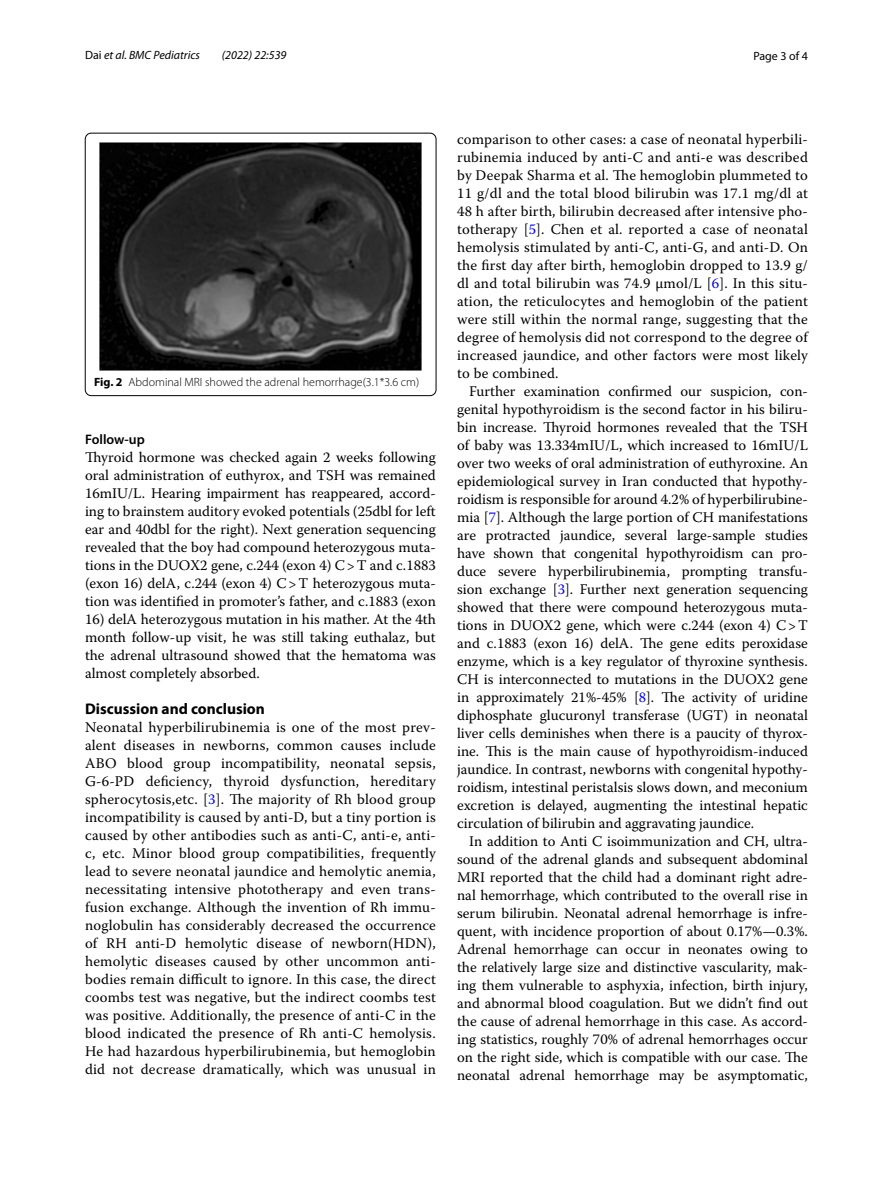
<style>
.page{position:relative;width:893px;height:1187px;background:#fff}
.page>*{position:absolute;margin:0;border:0;box-sizing:border-box;transform-origin:0 0}
.t1{font:700 15.45px "Myriad Pro";color:#000}
.t2{font:14.7px/18px "Warnock Pro";color:#000;text-align:justify}
.t3{font:600 13.8px "Myriad Pro";color:#000}
.t4{font:300 12px "Myriad Pro";color:#000}
.t5{font:italic 12px "Myriad Pro";color:#000}
.t6{font:12px "Myriad Pro";color:#000}
.s1{font-style:normal}
.s2{font-weight:700}
.s3{color:#00f}
</style>
<div class="page">
<img style="left:100px;top:142px;width:322px;height:229px">
<div style="left:85px;top:133px;width:351px;height:263px;border:1px solid #000;border-radius:6px"></div>
<p class="t5" style="left:85px;top:48px;width:116px"><span class="s1">Dai</span> et al. BMC Pediatrics</p>
<p class="t5" style="left:222px;top:48px;width:66px">(2022) 22:539</p>
<p class="t6" style="left:753px;top:48px;width:56px">Page 3 of 4</p>
<p class="t4" style="left:94px;top:375px;width:326px"><span class="s2">Fig. 2</span> Abdominal MRI showed the adrenal hemorrhage(3.1*3.6 cm)</p>
<p class="t3" style="left:85px;top:430px;width:61px">Follow‑up</p>
<p class="t2" style="left:85px;top:447px;width:352px">Thyroid hormone was checked again 2 weeks following oral administration of euthyrox, and TSH was remained 16mIU/L. Hearing impairment has reappeared, accord&shy;ing to brainstem auditory evoked potentials (25dbl for left ear and 40dbl for the right). Next generation sequencing revealed that the boy had compound heterozygous muta&shy;tions in the DUOX2 gene, c.244 (exon 4) C&gt;T and c.1883 (exon 16) delA, c.244 (exon 4) C&gt;T heterozygous muta&shy;tion was identified in promoter’s father, and c.1883 (exon</p>
<p class="t2" style="left:85px;top:609px;width:352px">16) delA heterozygous mutation in his mather. At the 4th month follow-up visit, he was still taking euthalaz, but the adrenal ultrasound showed that the hematoma was almost completely absorbed.</p>
<p class="t1" style="left:85px;top:698px;width:181px">Discussion and conclusion</p>
<p class="t2" style="left:85px;top:717px;width:352px">Neonatal hyperbilirubinemia is one of the most prev&shy;alent diseases in newborns, common causes include ABO blood group incompatibility, neonatal sepsis, G-6-PD deficiency, thyroid dysfunction, hereditary spherocytosis,etc. [<span class="s3">3</span>]. The majority of Rh blood group incompatibility is caused by anti-D, but a tiny portion is caused by other antibodies such as anti-C, anti-e, anti&shy;c, etc. Minor blood group compatibilities, frequently lead to severe neonatal jaundice and hemolytic anemia, necessitating intensive phototherapy and even trans&shy;fusion exchange. Although the invention of Rh immu&shy;noglobulin has considerably decreased the occurrence of RH anti-D hemolytic disease of newborn(HDN), hemolytic diseases caused by other uncommon anti&shy;bodies remain difficult to ignore. In this case, the direct coombs test was negative, but the indirect coombs test was positive. Additionally, the presence of anti-C in the blood indicated the presence of Rh anti-C hemolysis.<br>He had hazardous hyperbilirubinemia, but hemoglobin did not decrease dramatically, which was unusual in</p>
<p class="t2" style="left:457px;top:130px;width:352px">comparison to other cases: a case of neonatal hyperbili&shy;rubinemia induced by anti-C and anti-e was described by Deepak Sharma et al. The hemoglobin plummeted to 11 g/dl and the total blood bilirubin was 17.1 mg/dl at 48 h after birth, bilirubin decreased after intensive pho&shy;totherapy [<span class="s3">5</span>]. Chen et al. reported a case of neonatal hemolysis stimulated by anti-C, anti-G, and anti-D. On the first day after birth, hemoglobin dropped to 13.9 g/ dl and total bilirubin was 74.9 μmol/L [<span class="s3">6</span>]. In this situ&shy;ation, the reticulocytes and hemoglobin of the patient were still within the normal range, suggesting that the degree of hemolysis did not correspond to the degree of increased jaundice, and other factors were most likely to be combined.</p>
<p class="t2" style="left:457px;top:382px;width:352px;text-indent:12px">Further examination confirmed our suspicion, con&shy;genital hypothyroidism is the second factor in his biliru&shy;bin increase. Thyroid hormones revealed that the TSH of baby was 13.334mIU/L, which increased to 16mIU/L over two weeks of oral administration of euthyroxine. An epidemiological survey in Iran conducted that hypothy&shy;roidism is responsible for around 4.2% of hyperbilirubine&shy;mia [<span class="s3">7</span>]. Although the large portion of CH manifestations are protracted jaundice, several large-sample studies have shown that congenital hypothyroidism can pro&shy;duce severe hyperbilirubinemia, prompting transfu&shy;sion exchange [<span class="s3">3</span>]. Further next generation sequencing showed that there were compound heterozygous muta&shy;tions in DUOX2 gene, which were c.244 (exon 4) C&gt;T and c.1883 (exon 16) delA. The gene edits peroxidase enzyme, which is a key regulator of thyroxine synthesis.<br>CH is interconnected to mutations in the DUOX2 gene in approximately 21%-45% [<span class="s3">8</span>]. The activity of uridine diphosphate glucuronyl transferase (UGT) in neonatal liver cells deminishes when there is a paucity of thyrox&shy;ine. This is the main cause of hypothyroidism-induced jaundice. In contrast, newborns with congenital hypothy&shy;roidism, intestinal peristalsis slows down, and meconium excretion is delayed, augmenting the intestinal hepatic circulation of bilirubin and aggravating jaundice.</p>
<p class="t2" style="left:457px;top:832px;width:352px;text-indent:12px">In addition to Anti C isoimmunization and CH, ultra&shy;sound of the adrenal glands and subsequent abdominal MRI reported that the child had a dominant right adre&shy;nal hemorrhage, which contributed to the overall rise in serum bilirubin. Neonatal adrenal hemorrhage is infre&shy;quent, with incidence proportion of about 0.17%—0.3%.<br>Adrenal hemorrhage can occur in neonates owing to the relatively large size and distinctive vascularity, mak&shy;ing them vulnerable to asphyxia, infection, birth injury, and abnormal blood coagulation. But we didn’t find out the cause of adrenal hemorrhage in this case. As accord&shy;ing statistics, roughly 70% of adrenal hemorrhages occur on the right side, which is compatible with our case. The neonatal adrenal hemorrhage may be asymptomatic,</p>
</div>
